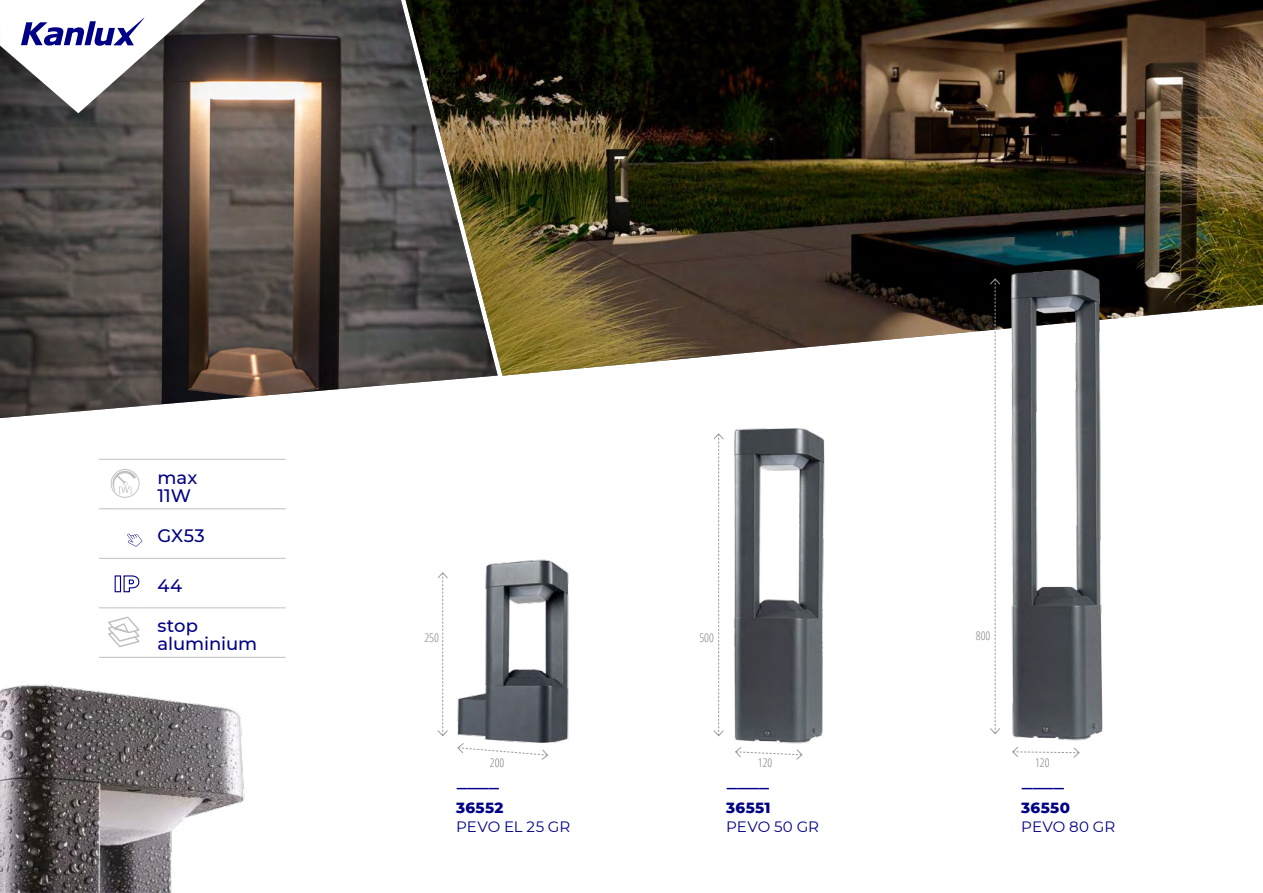
<style>
.page{position:relative;width:1263px;height:893px;background:#fff}
.page>*{position:absolute;margin:0;border:0;box-sizing:border-box;transform-origin:0 0}
.t1{font:500 18px/18px "Montserrat";letter-spacing:-.005em;color:#000086}
.t2{font:15px "Montserrat";color:#000086}
.t3{font:800 15px "Montserrat";letter-spacing:.025em;color:#000086}
.t4{font:700 15px "Montserrat";color:#000086}
.t5{font:300 condensed 12px "Open Sans";color:#808080}
</style>
<div class="page">
<img style="left:0;top:0;width:492px;height:418px">
<img style="left:405px;top:0;width:858px;height:376px">
<svg style="left:0;top:0;width:205px;height:113px"></svg>
<img style="left:985px;top:263px;width:127px;height:478px">
<img style="left:734px;top:428px;width:91px;height:316px">
<img style="left:457px;top:559px;width:112px;height:184px">
<svg style="left:989px;top:278px;width:12px;height:457px"></svg>
<svg style="left:713px;top:433px;width:11px;height:304px"></svg>
<svg style="left:437px;top:572px;width:11px;height:165px"></svg>
<svg style="left:735px;top:747px;width:68px;height:13px"></svg>
<svg style="left:1012px;top:747px;width:68px;height:11px"></svg>
<svg style="left:457px;top:742px;width:92px;height:18px"></svg>
<img style="left:0;top:684px;width:245px;height:208px">
<hr style="left:99px;top:459px;width:41px;height:1px;background:#c2bfbf">
<hr style="left:140px;top:459px;width:146px;height:1px;background:#c2bfbf">
<hr style="left:99px;top:509px;width:41px;height:1px;background:#c2bfbf">
<hr style="left:140px;top:509px;width:146px;height:1px;background:#c2bfbf">
<hr style="left:99px;top:558px;width:41px;height:1px;background:#c2bfbf">
<hr style="left:140px;top:558px;width:146px;height:1px;background:#c2bfbf">
<hr style="left:99px;top:608px;width:41px;height:1px;background:#c2bfbf">
<hr style="left:140px;top:608px;width:146px;height:1px;background:#c2bfbf">
<hr style="left:99px;top:657px;width:41px;height:1px;background:#c2bfbf">
<hr style="left:140px;top:657px;width:146px;height:1px;background:#c2bfbf">
<svg style="left:111px;top:469px;width:29px;height:29px"></svg>
<div style="left:115px;top:575px;width:6px;height:17px;border:1px solid #000086"></div>
<svg style="left:123px;top:575px;width:17px;height:18px"></svg>
<svg style="left:108px;top:616px;width:32px;height:32px"></svg>
<svg style="left:127px;top:534px;width:15px;height:13px"></svg>
<p class="t1" style="left:158px;top:468px;width:41px">max<br>11W</p>
<p class="t1" style="left:158px;top:526px;width:49px">GX53</p>
<p class="t1" style="left:158px;top:576px;width:26px">44</p>
<p class="t1" style="left:158px;top:616px;width:101px">stop aluminium</p>
<p class="t5" style="left:424px;top:630px;width:16px">250</p>
<p class="t5" style="left:699px;top:630px;width:16px">500</p>
<p class="t5" style="left:976px;top:628px;width:16px">800</p>
<p class="t5" style="left:490px;top:755px;width:16px">200</p>
<p class="t5" style="left:758px;top:755px;width:16px">120</p>
<p class="t5" style="left:1035px;top:755px;width:16px">120</p>
<p class="t4" style="left:1021px;top:778px;width:47px">̶̶̶̶</p>
<p class="t3" style="left:1021px;top:797px;width:50px">36550</p>
<p class="t2" style="left:1021px;top:817px;width:96px">PEVO 80 GR</p>
<p class="t4" style="left:726px;top:778px;width:47px">̶̶̶̶</p>
<p class="t3" style="left:726px;top:797px;width:46px">36551</p>
<p class="t2" style="left:726px;top:817px;width:94px">PEVO 50 GR</p>
<p class="t4" style="left:456px;top:778px;width:47px">̶̶̶̶</p>
<p class="t3" style="left:456px;top:797px;width:49px">36552</p>
<p class="t2" style="left:456px;top:817px;width:116px">PEVO EL 25 GR</p>
</div>
